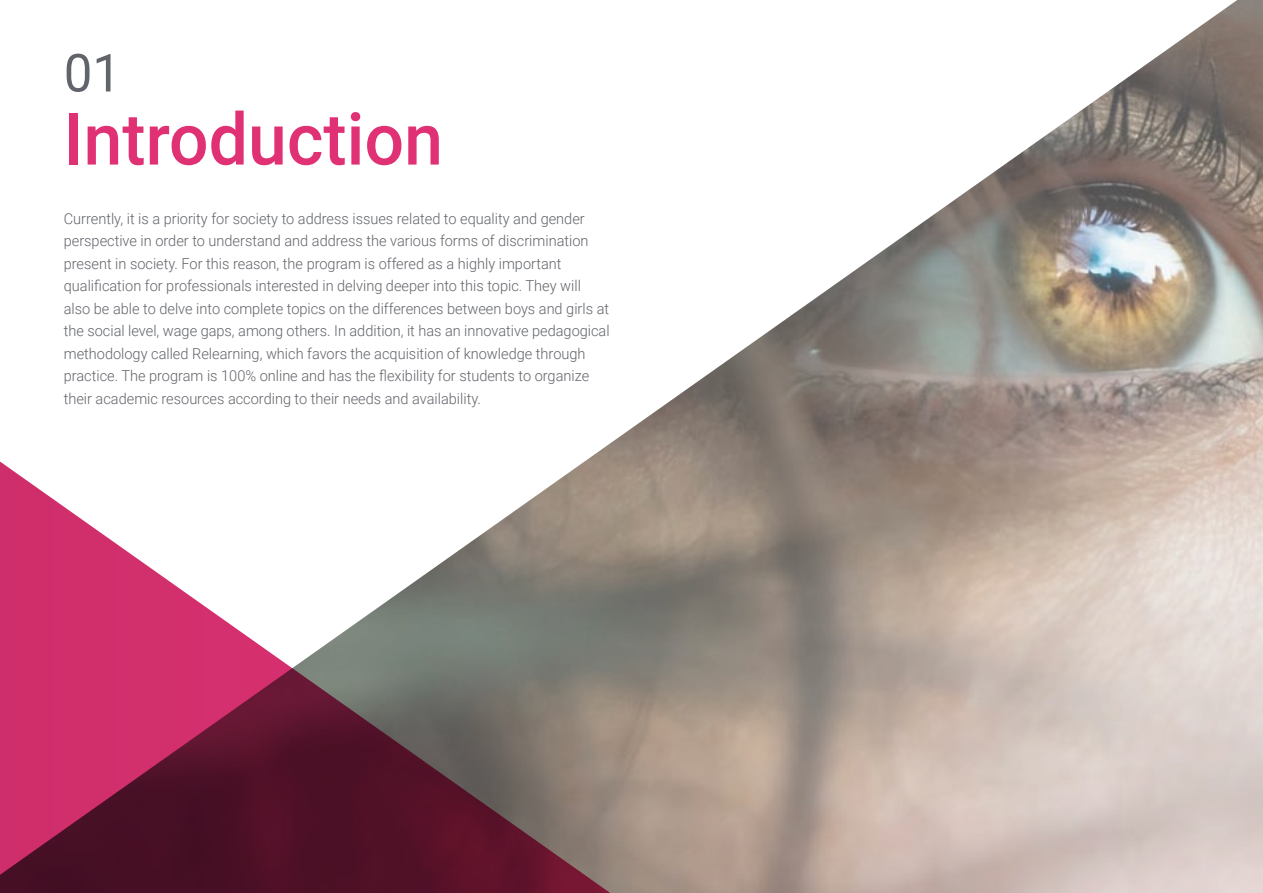
<style>
.page{position:relative;width:1263px;height:893px;background:#fff}
.page>*{position:absolute;margin:0;border:0;box-sizing:border-box;transform-origin:0 0}
.t1{font:500 72px "Roboto";color:#df3174}
.t2{font:52.5px "Roboto";color:#61646a}
.t3{font:300 15px/22.5px "Roboto";color:#61646a}
</style>
<div class="page">
<img style="left:606px;top:0;width:657px;height:893px">
<svg style="left:0;top:446px;width:640px;height:447px"></svg>
<h2 class="t2" style="left:64px;top:36px;width:59px">01</h2>
<h1 class="t1" style="left:64px;top:89px;width:381px">Introduction</h1>
<p class="t3" style="left:64px;top:207px;width:547px">Currently, it is a priority for society to address issues related to equality and gender perspective in order to understand and address the various forms of discrimination present in society. For this reason, the program is offered as a highly important qualification for professionals interested in delving deeper into this topic. They will also be able to delve into complete topics on the differences between boys and girls at the social level, wage gaps, among others. In addition, it has an innovative pedagogical methodology called Relearning, which favors the acquisition of knowledge through practice. The program is 100% online and has the flexibility for students to organize their academic resources according to their needs and availability.</p>
</div>
